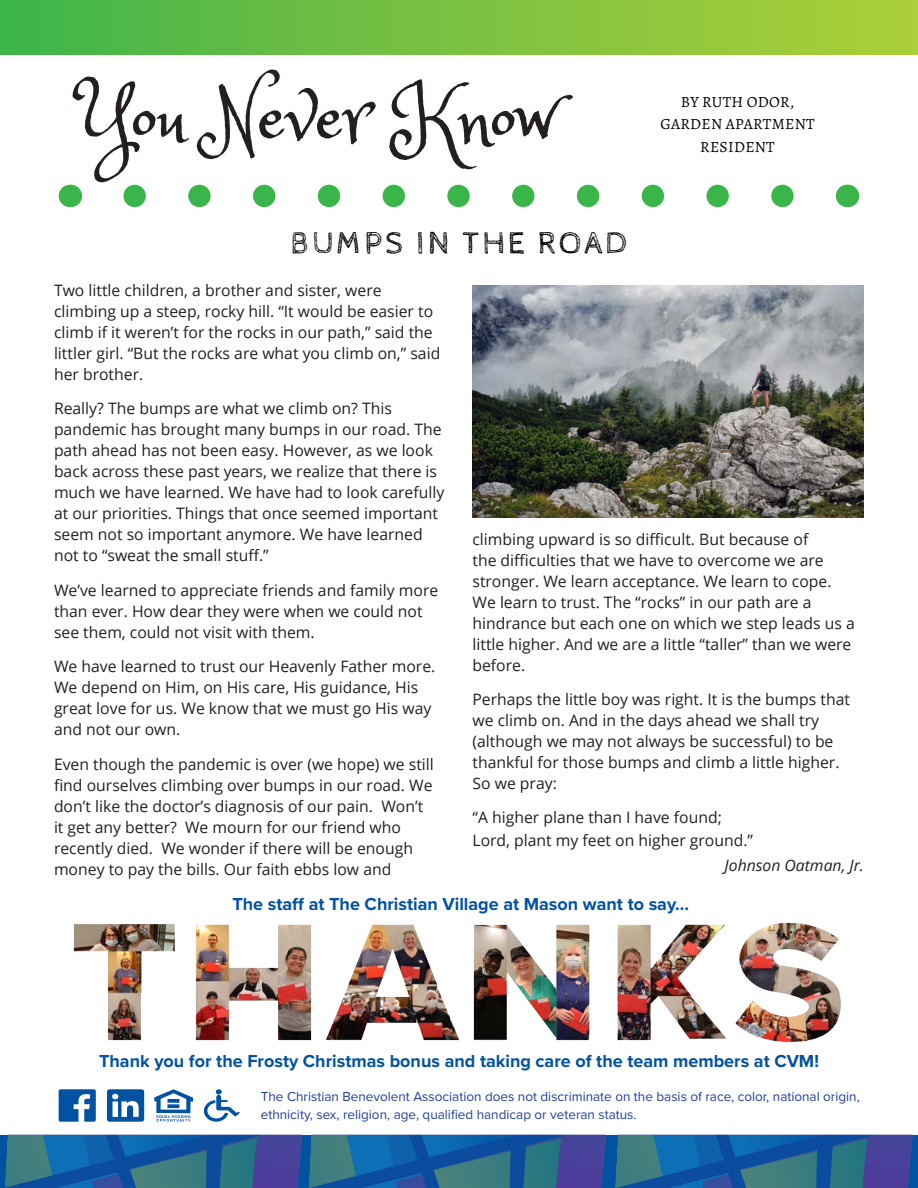
<style>
.page{position:relative;width:918px;height:1188px;background:#fff}
.page>*{position:absolute;margin:0;border:0;box-sizing:border-box;transform-origin:0 0}
.t1{font:77.85px "Princess Sofia";color:#231f20}
.t2{font:31.5px "Cabin Sketch";letter-spacing:.1em;color:#000}
.t3{font:700 18px "Proxima Nova";color:#0152a1}
.t4{font:15.75px/21px "Open Sans";color:#231f20}
.t5{font:italic 15.75px "Open Sans";color:#231f20}
.t6{font:15.6px/22.5px "Alegreya";letter-spacing:.02em;color:#000;text-align:center}
.t7{font:13.5px/18px "Proxima Nova";color:#20419a}
</style>
<div class="page">
<div style="left:0;top:0;width:918px;height:54px;background:linear-gradient(to right,#42b44b,#afcf38)"></div>
<svg style="left:135px;top:185px;width:659px;height:22px"></svg>
<svg style="left:70px;top:185px;width:1px;height:22px"></svg>
<svg style="left:847px;top:185px;width:1px;height:22px"></svg>
<svg style="left:1px;top:1135px;width:917px;height:53px"></svg>
<svg style="left:154px;top:1089px;width:39px;height:33px"></svg>
<svg style="left:168px;top:1099px;width:11px;height:4px"></svg>
<svg style="left:167px;top:1104px;width:12px;height:4px"></svg>
<svg style="left:203px;top:1089px;width:37px;height:33px"></svg>
<svg style="left:59px;top:1089px;width:37px;height:33px"></svg>
<svg style="left:107px;top:1089px;width:37px;height:33px"></svg>
<img style="left:472px;top:285px;width:392px;height:232px">
<img style="left:73px;top:922px;width:768px;height:121px">
<h1 class="t1" style="left:83px;top:66px;width:474px">You Never Know</h1>
<p class="t6" style="left:660px;top:92px;width:156px">BY RUTH ODOR,<br>GARDEN APARTMENT<br>RESIDENT</p>
<h2 class="t2" style="left:291px;top:224px;width:337px">BUMPS IN THE ROAD</h2>
<p class="t4" style="left:54px;top:281px;width:388px">Two little children, a brother and sister, were climbing up a steep, rocky hill. “It would be easier to climb if it weren’t for the rocks in our path,” said the littler girl. “But the rocks are what you climb on,” said her brother.</p>
<p class="t4" style="left:54px;top:400px;width:392px">Really? The bumps are what we climb on? This pandemic has brought many bumps in our road. The path ahead has not been easy. However, as we look back across these past years, we realize that there is much we have learned. We have had to look carefully at our priorities. Things that once seemed important seem not so important anymore. We have learned not to “sweat the small stuff.”</p>
<p class="t4" style="left:54px;top:581px;width:386px">We’ve learned to appreciate friends and family more than ever. How dear they were when we could not see them, could not visit with them.</p>
<p class="t4" style="left:54px;top:658px;width:383px">We have learned to trust our Heavenly Father more.<br>We depend on Him, on His care, His guidance, His great love for us. We know that we must go His way and not our own.</p>
<p class="t4" style="left:54px;top:755px;width:381px">Even though the pandemic is over (we hope) we still find ourselves climbing over bumps in our road. We don’t like the doctor’s diagnosis of our pain. Won’t it get any better? We mourn for our friend who recently died. We wonder if there will be enough money to pay the bills. Our faith ebbs low and</p>
<p class="t4" style="left:472px;top:528px;width:384px">climbing upward is so difficult. But because of<br>the difficulties that we have to overcome we are stronger. We learn acceptance. We learn to cope.<br>We learn to trust. The “rocks” in our path are a hindrance but each one on which we step leads us a little higher. And we are a little “taller” than we were before.</p>
<p class="t4" style="left:472px;top:690px;width:379px">Perhaps the little boy was right. It is the bumps that we climb on. And in the days ahead we shall try (although we may not always be successful) to be thankful for those bumps and climb a little higher.<br>So we pray:</p>
<p class="t4" style="left:472px;top:808px;width:282px;line-height:22.5px">“A higher plane than I have found;<br>Lord, plant my feet on higher ground.”</p>
<p class="t5" style="left:725px;top:860px;width:141px">Johnson Oatman, Jr.</p>
<p class="t3" style="left:232px;top:896px;width:458px">The staff at The Christian Village at Mason want to say...</p>
<p class="t3" style="left:99px;top:1053px;width:721px">Thank you for the Frosty Christmas bonus and taking care of the team members at CVM!</p>
<p class="t7" style="left:261px;top:1088px;width:600px">The Christian Benevolent Association does not discriminate on the basis of race, color, national origin, ethnicity, sex, religion, age, qualified handicap or veteran status.</p>
</div>
